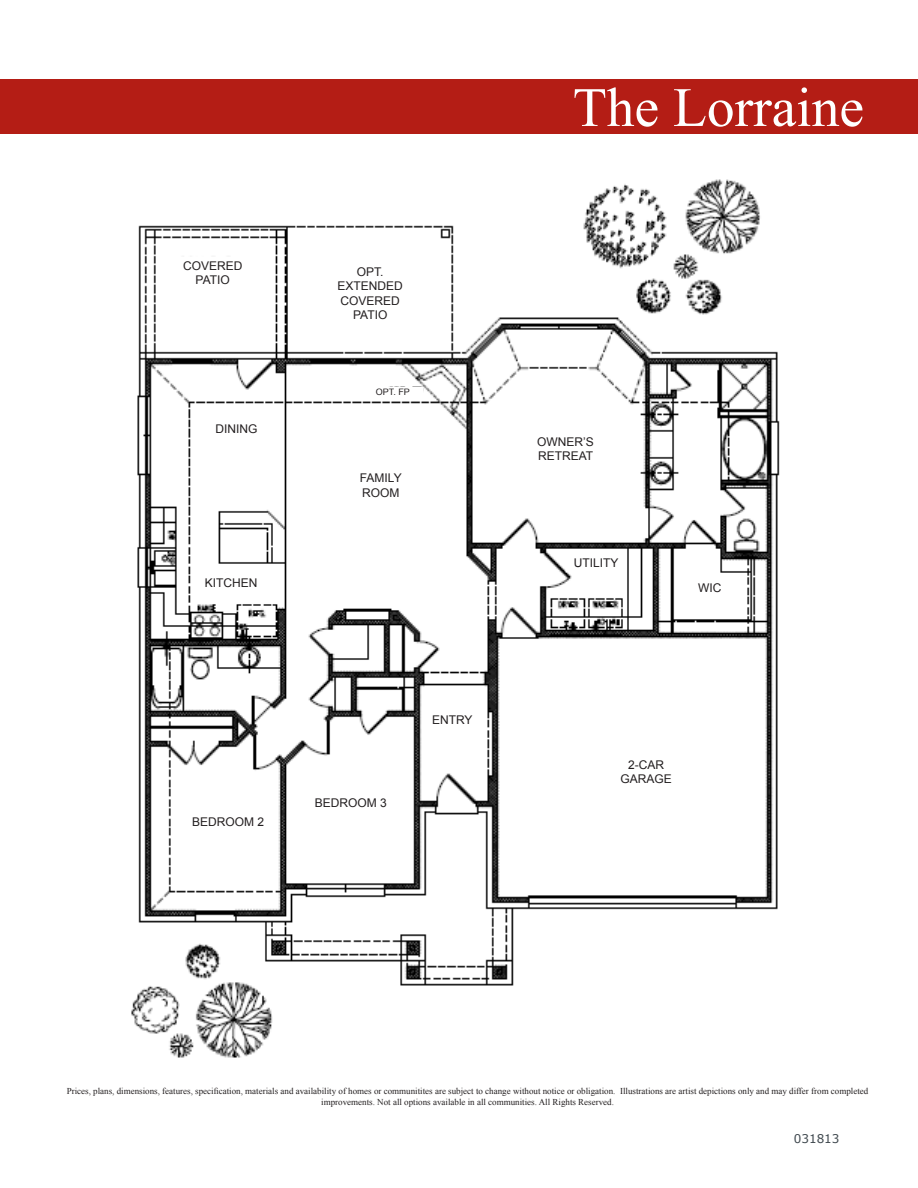
<style>
.page{position:relative;width:918px;height:1188px;background:#fff}
.page>*{position:absolute;margin:0;border:0;box-sizing:border-box;transform-origin:0 0}
.t1{font:55.5px "Times New Roman";color:#fff}
.t2{font:12px "Arial";color:#231f20}
.t3{font:12px "Verdana";color:#40494f}
.t4{font:9px/10.8px "Times New Roman";color:#231f20;text-align:center}
.t5{font:9px "Arial";color:#231f20}
</style>
<div class="page">
<div style="left:0;top:80px;width:918px;height:54px;background:#b41d15"></div>
<img style="left:131px;top:179px;width:649px;height:879px">
<div style="left:162px;top:257px;width:102px;height:32px;background:#fff"></div>
<div style="left:320px;top:259px;width:101px;height:69px;background:#fff"></div>
<div style="left:196px;top:413px;width:81px;height:31px;background:#fff"></div>
<div style="left:330px;top:469px;width:102px;height:32px;background:#fff"></div>
<div style="left:198px;top:573px;width:66px;height:18px;background:#fff"></div>
<div style="left:423px;top:710px;width:59px;height:18px;background:#fff"></div>
<div style="left:304px;top:793px;width:94px;height:19px;background:#fff"></div>
<div style="left:181px;top:813px;width:94px;height:18px;background:#fff"></div>
<div style="left:515px;top:428px;width:101px;height:41px;background:#fff"></div>
<div style="left:566px;top:554px;width:60px;height:18px;background:#fff"></div>
<div style="left:680px;top:576px;width:60px;height:24px;background:#fff"></div>
<div style="left:616px;top:750px;width:60px;height:43px;background:#fff"></div>
<div style="left:363px;top:387px;width:60px;height:12px;background:#fff"></div>
<p class="t2" style="left:183px;top:258px;width:61px">COVERED</p>
<p class="t2" style="left:196px;top:272px;width:36px">PATIO</p>
<p class="t2" style="left:216px;top:421px;width:43px">DINING</p>
<p class="t2" style="left:205px;top:574px;width:54px">KITCHEN</p>
<p class="t2" style="left:192px;top:814px;width:74px">BEDROOM 2</p>
<p class="t2" style="left:357px;top:264px;width:28px">OPT.</p>
<p class="t2" style="left:338px;top:278px;width:67px">EXTENDED</p>
<p class="t2" style="left:341px;top:293px;width:61px">COVERED</p>
<p class="t2" style="left:353px;top:307px;width:36px">PATIO</p>
<p class="t5" style="left:376px;top:386px;width:36px">OPT. FP</p>
<p class="t2" style="left:360px;top:470px;width:43px">FAMILY</p>
<p class="t2" style="left:362px;top:485px;width:39px">ROOM</p>
<p class="t2" style="left:315px;top:795px;width:74px">BEDROOM 3</p>
<p class="t2" style="left:432px;top:712px;width:42px">ENTRY</p>
<p class="t1" style="left:573px;top:70px;width:293px">The Lorraine</p>
<p class="t2" style="left:537px;top:434px;width:58px">OWNER’S</p>
<p class="t2" style="left:538px;top:448px;width:57px">RETREAT</p>
<p class="t2" style="left:574px;top:555px;width:46px">UTILITY</p>
<p class="t2" style="left:698px;top:580px;width:25px">WIC</p>
<p class="t2" style="left:628px;top:757px;width:37px">2-CAR</p>
<p class="t2" style="left:620px;top:771px;width:53px">GARAGE</p>
<p class="t4" style="left:67px;top:1086px;width:803px">Prices, plans, dimensions, features, specification, materials and availability of homes or communitites are subject to change without notice or obligation. Illustrations are artist depictions only and may differ from completed improvements. Not all options available in all communities. All Rights Reserved.</p>
<p class="t3" style="left:794px;top:1131px;width:47px">031813</p>
</div>
